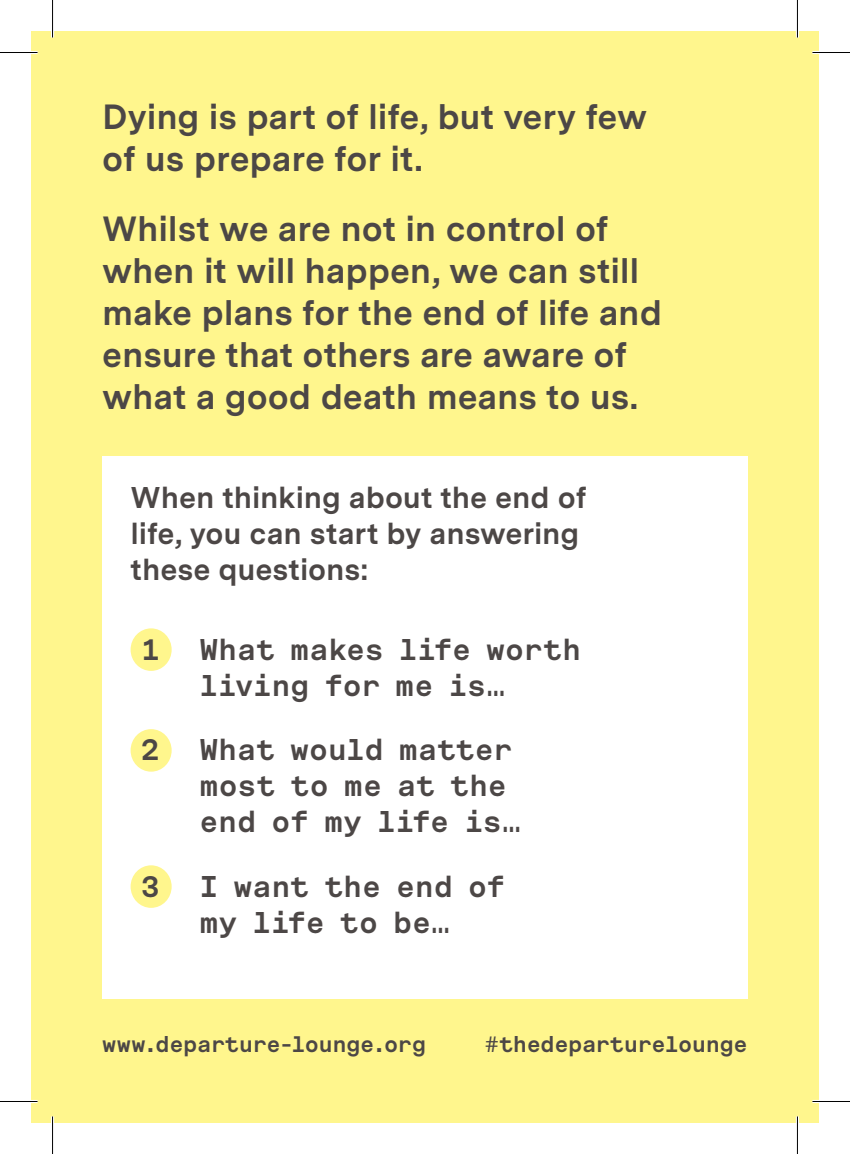
<style>
.page{position:relative;width:850px;height:1154px;background:#fff}
.page>*{position:absolute;margin:0;border:0;box-sizing:border-box;transform-origin:0 0}
.t1{font:700 35px/42px "Messina Sans";letter-spacing:-.005em;color:#4c4746}
.t2{font:700 30px/36px "Messina Sans Mono";letter-spacing:-.005em;color:#4c4746}
.t3{font:700 30px/36px "Messina Sans";letter-spacing:-.005em;color:#4c4746}
.t4{font:700 22.5px "Messina Sans Mono";letter-spacing:-.015em;color:#4c4746}
</style>
<div class="page">
<div style="left:31px;top:31px;width:787px;height:1092px;background:#fff68d"></div>
<div style="left:102px;top:456px;width:645px;height:543px;background:#fff"></div>
<div style="left:130px;top:628px;width:41px;height:43px;background:#fff68d;border-radius:50%"></div>
<div style="left:130px;top:729px;width:41px;height:43px;background:#fff68d;border-radius:50%"></div>
<div style="left:130px;top:865px;width:41px;height:43px;background:#fff68d;border-radius:50%"></div>
<hr style="left:0;top:51px;width:38px;height:3px;background:#fff">
<hr style="left:812px;top:51px;width:37px;height:3px;background:#fff">
<hr style="left:0;top:1100px;width:38px;height:3px;background:#fff">
<hr style="left:812px;top:1100px;width:37px;height:3px;background:#fff">
<hr style="left:51px;top:0;width:3px;height:38px;background:#fff">
<hr style="left:51px;top:1116px;width:3px;height:38px;background:#fff">
<hr style="left:795px;top:0;width:3px;height:38px;background:#fff">
<hr style="left:795px;top:1116px;width:3px;height:38px;background:#fff">
<hr style="left:0;top:52px;width:38px;height:1px;background:#000">
<hr style="left:812px;top:52px;width:37px;height:1px;background:#000">
<hr style="left:0;top:1101px;width:38px;height:1px;background:#000">
<hr style="left:812px;top:1101px;width:37px;height:1px;background:#000">
<hr style="left:52px;top:0;width:1px;height:38px;background:#000">
<hr style="left:52px;top:1116px;width:1px;height:38px;background:#000">
<hr style="left:796px;top:0;width:1px;height:38px;background:#000">
<hr style="left:796px;top:1116px;width:1px;height:38px;background:#000">
<p class="t1" style="left:102px;top:95px;width:546px">Dying is part of life, but very few of us prepare for it.</p>
<p class="t1" style="left:102px;top:207px;width:561px">Whilst we are not in control of when it will happen, we can still make plans for the end of life and ensure that others are aware of what a good death means to us.</p>
<p class="t3" style="left:130px;top:479px;width:457px">When thinking about the end of life, you can start by answering these questions:</p>
<p class="t2" style="left:142px;top:630px;width:20px">1</p>
<p class="t2" style="left:199px;top:630px;width:383px">What makes life worth living for me is…</p>
<p class="t2" style="left:142px;top:730px;width:20px">2</p>
<p class="t2" style="left:199px;top:730px;width:323px">What would matter most to me at the end of my life is…</p>
<p class="t2" style="left:142px;top:866px;width:20px">3</p>
<p class="t2" style="left:199px;top:866px;width:307px">I want the end of my life to be…</p>
<p class="t4" style="left:102px;top:1026px;width:325px">www.departure-lounge.org</p>
<p class="t4" style="left:484px;top:1026px;width:264px">#thedeparturelounge</p>
</div>
